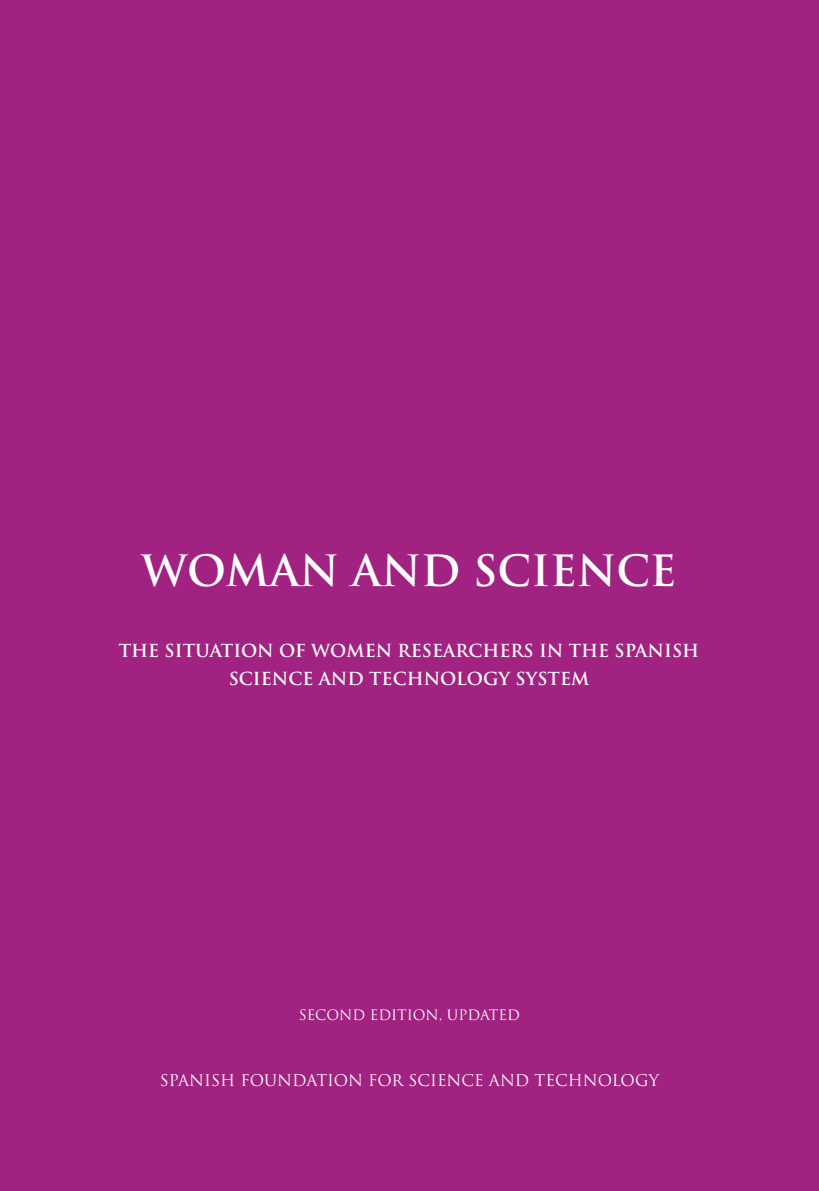
<style>
.page{position:relative;width:819px;height:1191px;background:#a22281}
.page>*{position:absolute;margin:0;border:0;box-sizing:border-box;transform-origin:0 0}
.t1{font:700 42px "Trajan";color:#fff}
.t2{font:700 17.5px/28px "Trajan";color:#fff;text-align:center}
.t3{font:15.75px "Trajan";color:#fff}
.t4{font:14px "Trajan";color:#fff}
</style>
<div class="page">
<h1 class="t1" style="left:141px;top:544px;width:536px">WOMAN AND SCIENCE</h1>
<p class="t2" style="left:119px;top:637px;width:582px">THE SITUATION OF WOMEN RESEARCHERS IN THE SPANISH<br>SCIENCE AND TECHNOLOGY SYSTEM</p>
<p class="t4" style="left:299px;top:1006px;width:223px">SECOND EDITION, UPDATED</p>
<p class="t3" style="left:160px;top:1071px;width:500px">SPANISH FOUNDATION FOR SCIENCE AND TECHNOLOGY</p>
</div>
